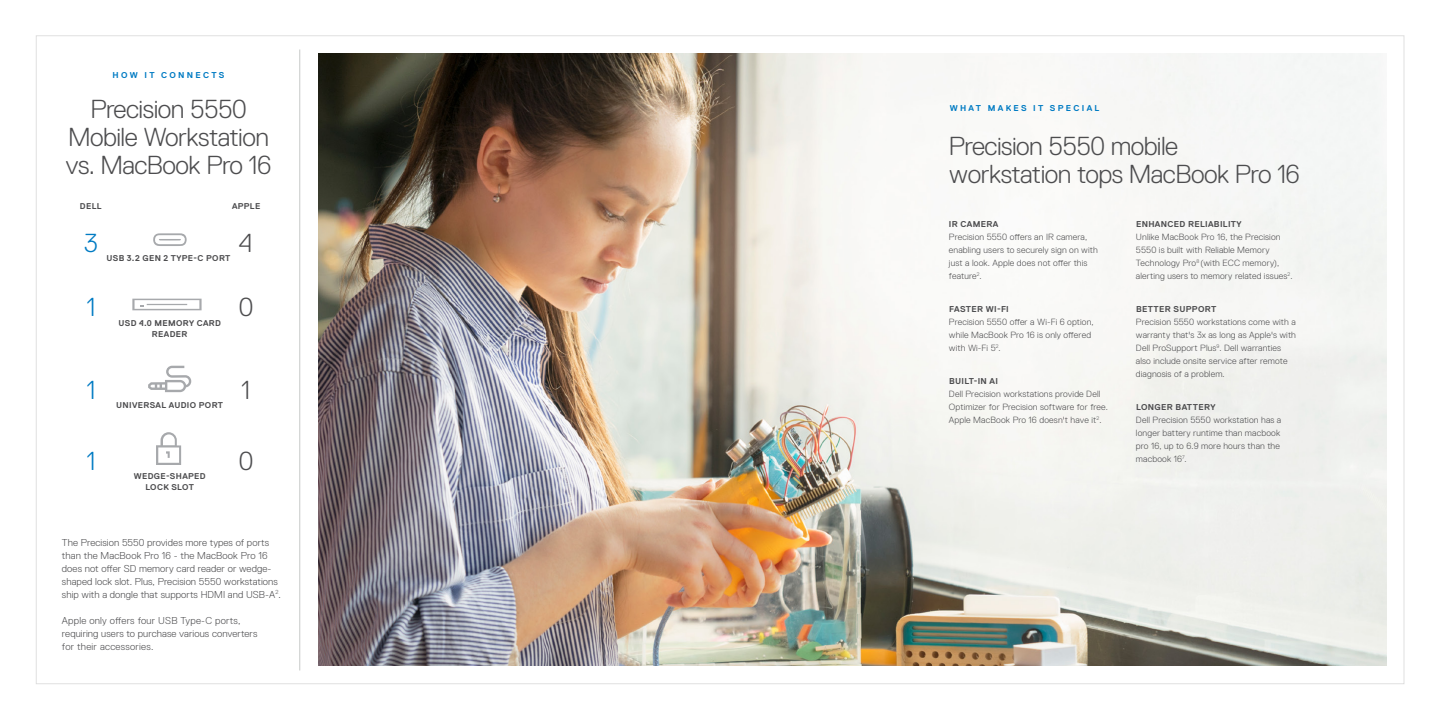
<style>
.page{position:relative;width:1440px;height:720px;background:#fff}
.page>*{position:absolute;margin:0;border:0;box-sizing:border-box;transform-origin:0 0}
.t1{font:300 26px/28px "Dell Replica";letter-spacing:-.02em;color:#4d4d4f;text-align:center}
.t2{font:300 26px "Dell Replica";color:#007bc3}
.t3{font:300 10px/13px "Dell Replica";letter-spacing:.01em;color:#4d4d4f}
.t4{font:300 9px/13px "Dell Replica";letter-spacing:.015em;color:#4d4d4f}
.t5{font:700 8.5px "Dell Replica";letter-spacing:.04em;color:#4d4d4f}
.t6{font:700 8.5px "Dell Replica";letter-spacing:.27em;color:#007bc3}
.t7{font:700 8.4px/11.6px "Dell Replica";letter-spacing:.04em;color:#4d4d4f;text-align:center}
.t8{font:7.2px "Dell Replica";color:#000}
.t9{font:5px "Dell Replica";color:#000;scale:1.45 1}
</style>
<div class="page">
<img style="left:318px;top:54px;width:1068px;height:612px">
<hr style="left:300px;top:50px;width:1px;height:620px;background:#c7c9c8">
<svg style="left:153px;top:233px;width:34px;height:13px"></svg>
<svg style="left:132px;top:299px;width:70px;height:11px"></svg>
<svg style="left:148px;top:366px;width:43px;height:26px"></svg>
<svg style="left:156px;top:432px;width:25px;height:32px"></svg>
<p class="t6" style="left:113px;top:70px;width:113px">HOW IT CONNECTS</p>
<h1 class="t1" style="left:66px;top:95px;width:207px">Precision 5550<br>Mobile Workstation vs. MacBook Pro 16</h1>
<p class="t9" style="left:93px;top:136px;width:11px">USB</p>
<p class="t7" style="left:80px;top:200px;width:23px">DELL</p>
<p class="t7" style="left:232px;top:200px;width:30px">APPLE</p>
<h1 class="t2" style="left:84px;top:228px;width:15px">3</h1>
<h1 class="t1" style="left:239px;top:229px;width:15px">4</h1>
<p class="t7" style="left:106px;top:252px;width:126px">USB 3.2 GEN 2 TYPE-C PORT</p>
<p class="t8" style="left:113px;top:256px;width:16px">USB</p>
<h1 class="t2" style="left:87px;top:293px;width:11px">1</h1>
<h1 class="t1" style="left:239px;top:294px;width:16px">0</h1>
<p class="t7" style="left:118px;top:317px;width:104px">USD 4.0 MEMORY CARD<br>READER</p>
<h1 class="t2" style="left:87px;top:375px;width:11px">1</h1>
<h1 class="t1" style="left:241px;top:376px;width:11px">1</h1>
<p class="t7" style="left:116px;top:399px;width:109px">UNIVERSAL AUDIO PORT</p>
<h1 class="t2" style="left:87px;top:446px;width:11px">1</h1>
<h1 class="t1" style="left:239px;top:447px;width:16px">0</h1>
<p class="t7" style="left:134px;top:470px;width:73px">WEDGE-SHAPED<br>LOCK SLOT</p>
<p class="t3" style="left:62px;top:536px;width:221px">The Precision 5550 provides more types of ports than the MacBook Pro 16 - the MacBook Pro 16 does not offer SD memory card reader or wedge&shy;shaped lock slot. Plus, Precision 5550 workstations ship with a dongle that supports HDMI and USB-A<sup>2</sup>.</p>
<p class="t3" style="left:62px;top:614px;width:197px">Apple only offers four USB Type-C ports, requiring users to purchase various converters for their accessories.</p>
<p class="t6" style="left:950px;top:104px;width:151px">WHAT MAKES IT SPECIAL</p>
<h1 class="t1" style="left:949px;top:132px;width:352px;text-align:left">Precision 5550 mobile workstation tops MacBook Pro 16</h1>
<p class="t5" style="left:949px;top:219px;width:51px">IR CAMERA</p>
<p class="t4" style="left:949px;top:230px;width:150px">Precision 5550 offers an IR camera, enabling users to securely sign on with just a look. Apple does not offer this feature<sup>2</sup>.</p>
<p class="t5" style="left:949px;top:304px;width:61px">FASTER WI-FI</p>
<p class="t4" style="left:949px;top:315px;width:146px">Precision 5550 offer a Wi-Fi 6 option, while MacBook Pro 16 is only offered with Wi-Fi 5<sup>2</sup>.</p>
<p class="t5" style="left:949px;top:376px;width:51px">BUILT-IN AI</p>
<p class="t4" style="left:949px;top:387px;width:161px">Dell Precision workstations provide Dell<br>Optimizer for Precision software for free.<br>Apple MacBook Pro 16 doesn't have it<sup>2</sup>.</p>
<p class="t5" style="left:1136px;top:219px;width:107px">ENHANCED RELIABILITY</p>
<p class="t4" style="left:1136px;top:230px;width:158px">Unlike MacBook Pro 16, the Precision 5550 is built with Reliable Memory Technology Pro<sup>8</sup> (with ECC memory), alerting users to memory related issues<sup>2</sup>.</p>
<p class="t5" style="left:1136px;top:304px;width:82px">BETTER SUPPORT</p>
<p class="t4" style="left:1136px;top:315px;width:162px">Precision 5550 workstations come with a warranty that's 3x as long as Apple's with Dell ProSupport Plus<sup>9</sup>. Dell warranties also include onsite service after remote diagnosis of a problem.</p>
<p class="t5" style="left:1136px;top:402px;width:81px">LONGER BATTERY</p>
<p class="t4" style="left:1136px;top:413px;width:147px">Dell Precision 5550 workstation has a longer battery runtime than macbook pro 16, up to 6.9 more hours than the macbook 16<sup>7</sup>.</p>
</div>
